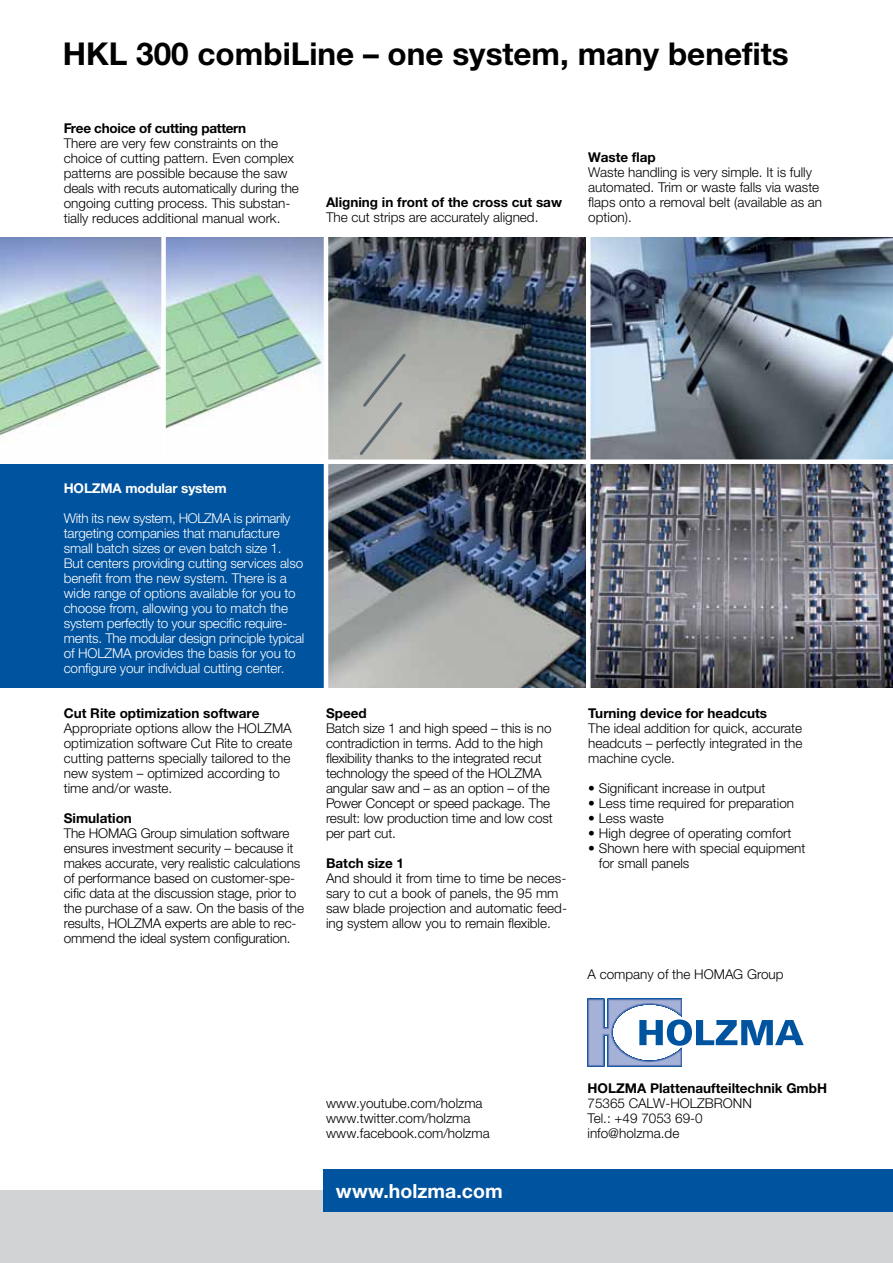
<style>
.page{position:relative;width:893px;height:1263px;background:#fff}
.page>*{position:absolute;margin:0;border:0;box-sizing:border-box;transform-origin:0 0}
.t1{font:700 31.5px "Helvetica Neue LTW1 G";color:#000}
.t2{font:700 19.5px "Helvetica Neue LTW1 G";color:#fff}
.t3{font:300 13.5px/15px "Helvetica Neue LTW1 G";color:#000}
.t4{font:300 13.5px/15px "Helvetica Neue LTW1 G";letter-spacing:-.01em;color:#fff}
.t5{font:700 13.5px "Helvetica Neue LTW1 G";color:#000}
.t6{font:700 13.5px "Helvetica Neue LTW1 G";letter-spacing:-.02em;color:#000}
.t7{font:700 13.5px "Helvetica Neue LTW1 G";letter-spacing:-.01em;color:#fff}
</style>
<div class="page">
<img style="left:328px;top:464px;width:565px;height:224px">
<img style="left:328px;top:238px;width:258px;height:221px">
<svg style="left:357px;top:351px;width:51px;height:107px;background:#abaeaa"></svg>
<div style="left:0;top:1191px;width:893px;height:72px;background:#d1d3d4"></div>
<div style="left:323px;top:1169px;width:570px;height:43px;background:#00539f"></div>
<svg style="left:587px;top:999px;width:217px;height:67px"></svg>
<div style="left:0;top:463px;width:326px;height:225px;background:#00539f"></div>
<svg style="left:590px;top:238px;width:303px;height:221px;background:#728191"></svg>
<img style="left:0;top:238px;width:161px;height:198px">
<img style="left:166px;top:238px;width:158px;height:191px">
<div style="left:0;top:459px;width:893px;height:5px;background:#fff"></div>
<hr style="left:324px;top:232px;width:4px;height:461px;background:#fff">
<hr style="left:586px;top:232px;width:4px;height:461px;background:#fff">
<h1 class="t1" style="left:63px;top:34px;width:728px">HKL 300 combiLine – one system, many benefits</h1>
<p class="t6" style="left:64px;top:119px;width:184px">Free choice of cutting pattern</p>
<p class="t3" style="left:64px;top:135px;width:237px">There are very few constraints on the choice of cutting pattern. Even complex patterns are possible because the saw deals with recuts automatically during the ongoing cutting process. This substan&shy;tially reduces additional manual work.</p>
<p class="t5" style="left:326px;top:194px;width:237px">Aligning in front of the cross cut saw</p>
<p class="t3" style="left:326px;top:210px;width:214px">The cut strips are accurately aligned.</p>
<p class="t5" style="left:588px;top:149px;width:69px">Waste flap</p>
<p class="t3" style="left:588px;top:165px;width:235px">Waste handling is very simple. It is fully automated. Trim or waste falls via waste flaps onto a removal belt (available as an option).</p>
<p class="t7" style="left:64px;top:479px;width:164px">HOLZMA modular system</p>
<p class="t4" style="left:64px;top:510px;width:242px">With its new system, HOLZMA is primarily targeting companies that manufacture small batch sizes or even batch size 1.<br>But centers providing cutting services also benefit from the new system. There is a wide range of options available for you to choose from, allowing you to match the system perfectly to your specific require&shy;ments. The modular design principle typical of HOLZMA provides the basis for you to configure your individual cutting center.</p>
<p class="t5" style="left:64px;top:704px;width:197px">Cut Rite optimization software</p>
<p class="t3" style="left:64px;top:720px;width:193px">Appropriate options allow the HOLZ</p>
<p class="t3" style="left:64px;top:720px;width:230px;text-indent:208px">MA optimization software Cut Rite to create cutting patterns specially tailored to the new system – optimized according to time and/or waste.</p>
<p class="t5" style="left:64px;top:809px;width:70px">Simulation</p>
<p class="t3" style="left:64px;top:825px;width:242px">The HOMAG Group simulation software ensures investment security – because it makes accurate, very realistic calculations of performance based on customer-spe&shy;cific data at the discussion stage, prior to the purchase of a saw. -On the basis of the results, HOLZMA experts are able to rec&shy;ommend the ideal system configuration.</p>
<p class="t5" style="left:326px;top:704px;width:42px">Speed</p>
<p class="t3" style="left:326px;top:720px;width:228px">Batch size 1 and high speed – this is no contradiction in terms. Add to the high flexibility thanks to the integrated recut technology the speed of the HOLZMA angular saw and – as an option – of the Power Concept or speed package. The result: low production time and low cost per part cut.</p>
<p class="t5" style="left:326px;top:854px;width:80px">Batch size 1</p>
<p class="t3" style="left:326px;top:870px;width:242px">And should it from time to time be neces&shy;sary to cut a book of panels, the 95 mm saw blade projection and automatic feed&shy;ing system allow you to remain flexible.</p>
<p class="t5" style="left:588px;top:704px;width:180px">Turning device for headcuts</p>
<p class="t3" style="left:588px;top:720px;width:216px;text-align:justify">The ideal addition for quick, accurate headcuts – perfectly integrated in the machine cycle.</p>
<p class="t3" style="left:588px;top:780px;width:179px">• Significant increase in output</p>
<p class="t3" style="left:588px;top:795px;width:207px">• Less time required for preparation</p>
<p class="t3" style="left:588px;top:810px;width:77px">• Less waste</p>
<p class="t3" style="left:588px;top:825px;width:205px">• High degree of operating comfort</p>
<p class="t3" style="left:599px;top:840px;width:208px;text-indent:-11px">• Shown here with special equipment for small panels</p>
<p class="t3" style="left:587px;top:966px;width:198px">A company of the HOMAG Group</p>
<p class="t3" style="left:326px;top:1095px;width:165px">www.youtube.com/holzma www.twitter.com/holzma www.facebook.com/holzma</p>
<h2 class="t2" style="left:336px;top:1179px;width:168px">www.holzma.com</h2>
<p class="t5" style="left:588px;top:1079px;width:241px">HOLZMA Plattenaufteiltechnik GmbH</p>
<p class="t3" style="left:588px;top:1095px;width:166px">75365 Calw-Holzbronn<br>Tel.: +49 7053 69-0 info@holzma.de</p>
</div>
